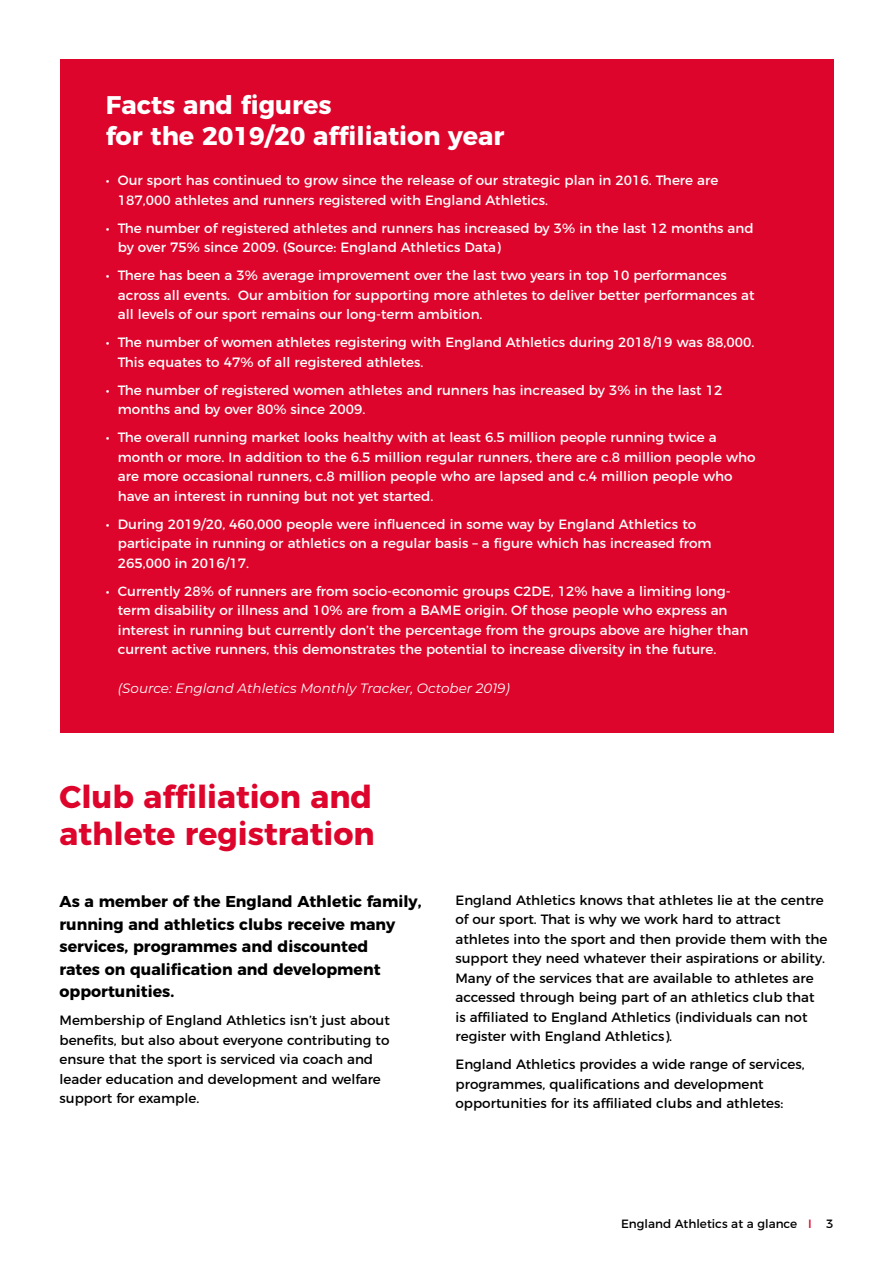
<style>
.page{position:relative;width:893px;height:1263px;background:#fff}
.page>*{position:absolute;margin:0;border:0;box-sizing:border-box;transform-origin:0 0}
.t1{font:700 31.5px/37.8px "Montserrat";color:#dd052b}
.t2{font:700 25.5px/30.6px "Montserrat";color:#fff}
.t3{font:700 15.75px/22.5px "Montserrat";color:#000}
.t4{font:13.5px/19.5px "Montserrat";color:#fff}
.t5{font:13.5px/19.5px "Montserrat";color:#000}
.t6{font:italic 13.5px "Montserrat";color:#fff}
.t7{font:12px "Montserrat";color:#000}
.s1{color:#dd052b}
</style>
<div class="page">
<div style="left:60px;top:60px;width:773px;height:673px;background:#dd052b"></div>
<p class="t2" style="left:106px;top:88px;width:400px">Facts and figures<br>for the 2019/20 affiliation year</p>
<p class="t4" style="left:118px;top:170px;width:602px;text-indent:-12px">• Our sport has continued to grow since the release of our strategic plan in 2016. There are<br>187,000 athletes and runners registered with England Athletics.</p>
<p class="t4" style="left:118px;top:217px;width:637px;text-indent:-12px">• The number of registered athletes and runners has increased by 3% in the last 12 months and by over 75% since 2009. (Source: England Athletics Data)</p>
<p class="t4" style="left:118px;top:265px;width:638px;text-indent:-12px">• There has been a 3% average improvement over the last two years in top 10 performances across all events. Our ambition for supporting more athletes to deliver better performances at all levels of our sport remains our long-term ambition.</p>
<p class="t4" style="left:118px;top:332px;width:638px;text-indent:-12px">• The number of women athletes registering with England Athletics during 2018/19 was 88,000.<br>This equates to 47% of all registered athletes.</p>
<p class="t4" style="left:118px;top:379px;width:606px;text-indent:-12px">• The number of registered women athletes and runners has increased by 3% in the last 12 months and by over 80% since 2009.</p>
<p class="t4" style="left:118px;top:427px;width:639px;text-indent:-12px">• The overall running market looks healthy with at least 6.5 million people running twice a month or more. In addition to the 6.5 million regular runners, there are c.8 million people who are more occasional runners, c.8 million people who are lapsed and c.4 million people who have an interest in running but not yet started.</p>
<p class="t4" style="left:118px;top:513px;width:595px;text-indent:-12px">• During 2019/20, 460,000 people were influenced in some way by England Athletics to participate in running or athletics on a regular basis – a figure which has increased from<br>265,000 in 2016/17.</p>
<p class="t4" style="left:118px;top:580px;width:632px;text-indent:-12px">• Currently 28% of runners are from socio-economic groups C2DE, 12% have a limiting long&shy;term disability or illness and 10% are from a BAME origin. Of those people who express an interest in running but currently don’t the percentage from the groups above are higher than current active runners, this demonstrates the potential to increase diversity in the future.</p>
<p class="t6" style="left:118px;top:679px;width:394px">(Source: England Athletics Monthly Tracker, October 2019)</p>
<p class="t1" style="left:60px;top:775px;width:317px">Club affiliation and athlete registration</p>
<p class="t3" style="left:60px;top:889px;width:363px">As a member of the England Athletic family, running and athletics clubs receive many services, programmes and discounted<br>rates on qualification and development opportunities.</p>
<p class="t5" style="left:60px;top:1009px;width:332px">Membership of England Athletics isn’t just about benefits, but also about everyone contributing to ensure that the sport is serviced via coach and leader education and development and welfare support for example.</p>
<p class="t5" style="left:455px;top:889px;width:374px">England Athletics knows that athletes lie at the centre of our sport. That is why we work hard to attract athletes into the sport and then provide them with the support they need whatever their aspirations or ability.<br>Many of the services that are available to athletes are accessed through being part of an athletics club that is affiliated to England Athletics (individuals can not register with England Athletics).</p>
<p class="t5" style="left:455px;top:1054px;width:351px">England Athletics provides a wide range of services, programmes, qualifications and development opportunities for its affiliated clubs and athletes:</p>
<p class="t7" style="left:621px;top:1214px;width:214px">England Athletics at a glance <span class="s1">I</span> 3</p>
</div>
